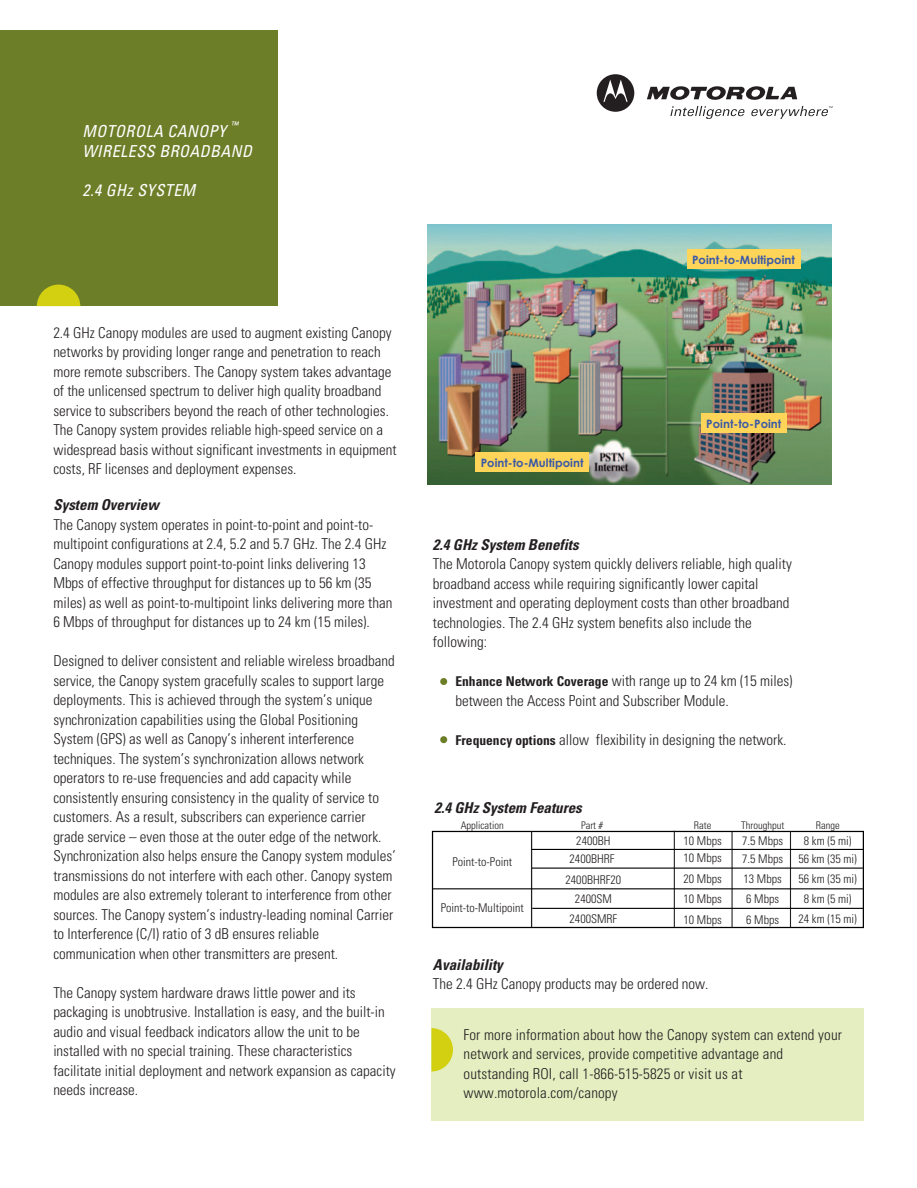
<style>
.page{position:relative;width:917px;height:1188px;background:#fff}
.page>*{position:absolute;margin:0;border:0;box-sizing:border-box;transform-origin:0 0}
.t1{font:italic condensed 16.5px "Univers";letter-spacing:.03em;color:#fff}
.t2{font:300 condensed 15px/19.5px "Univers";color:#231f20}
.t3{font:italic 700 condensed 15px "Univers";color:#231f20}
.t4{font:300 condensed 12.15px/20px "Univers";color:#231f20}
.t5{font:700 11.55px "Century Gothic";color:#3a59a7}
.t6{font:300 condensed 10.5px "Univers";color:#231f20}
.t7{font:italic condensed 9px "Univers";color:#fff}
.s1{font-weight:700;font-size:13.5px}
</style>
<div class="page">
<div style="left:0;top:30px;width:278px;height:276px;background:#6d7e28"></div>
<svg style="left:37px;top:285px;width:43px;height:21px"></svg>
<img style="left:427px;top:225px;width:404px;height:260px">
<div style="left:597px;top:74px;width:37px;height:38px;background:#231f20;border-radius:50%"></div>
<svg style="left:603px;top:80px;width:25px;height:22px"></svg>
<svg style="left:647px;top:86px;width:185px;height:33px"></svg>
<div style="left:475px;top:453px;width:114px;height:19px;background:#fed559"></div>
<div style="left:687px;top:250px;width:113px;height:19px;background:#fed559"></div>
<div style="left:701px;top:414px;width:86px;height:19px;background:#fed559"></div>
<div style="left:440px;top:678px;width:7px;height:7px;background:#6d7e28;border-radius:50%"></div>
<div style="left:440px;top:736px;width:7px;height:7px;background:#6d7e28;border-radius:50%"></div>
<div style="left:431px;top:1008px;width:433px;height:112px;background:#e4eec1"></div>
<svg style="left:431px;top:1028px;width:22px;height:44px"></svg>
<div style="left:432px;top:831px;width:432px;height:97px;border:1px solid #000"></div>
<hr style="left:531px;top:831px;width:1px;height:96px;background:#231f20">
<hr style="left:674px;top:831px;width:1px;height:96px;background:#231f20">
<hr style="left:731px;top:832px;width:2px;height:95px;background:#231f20">
<hr style="left:790px;top:831px;width:1px;height:96px;background:#231f20">
<hr style="left:432px;top:888px;width:431px;height:1px;background:#000">
<hr style="left:532px;top:868px;width:331px;height:1px;background:#000">
<hr style="left:532px;top:849px;width:331px;height:1px;background:#000">
<hr style="left:532px;top:908px;width:331px;height:1px;background:#000">
<p class="t7" style="left:231px;top:122px;width:9px">™</p>
<p class="t1" style="left:82px;top:145px;width:171px">WIRELESS BROADBAND</p>
<p class="t1" style="left:82px;top:184px;width:114px">2.4 GHz SYSTEM</p>
<p class="t1" style="left:82px;top:125px;width:145px">MOTOROLA CANOPY</p>
<p class="t2" style="left:53px;top:324px;width:345px">2.4 GHz Canopy modules are used to augment existing Canopy networks by providing longer range and penetration to reach more remote subscribers. The Canopy system takes advantage of the unlicensed spectrum to deliver high quality broadband service to subscribers beyond the reach of other technologies.<br>The Canopy system provides reliable high-speed service on a widespread basis without significant investments in equipment costs, RF licenses and deployment expenses.</p>
<p class="t3" style="left:53px;top:499px;width:107px">System Overview</p>
<p class="t2" style="left:53px;top:516px;width:341px">The Canopy system operates in point-to-point and point-to&shy;multipoint configurations at 2.4, 5.2 and 5.7 GHz. The 2.4 GHz Canopy modules support point-to-point links delivering 13<br>Mbps of effective throughput for distances up to 56 km (35 miles) as well as point-to-multipoint links delivering more than 6 Mbps of throughput for distances up to 24 km (15 miles).</p>
<p class="t2" style="left:53px;top:653px;width:344px">Designed to deliver consistent and reliable wireless broadband service, the Canopy system gracefully scales to support large deployments. This is achieved through the system’s unique synchronization capabilities using the Global Positioning System (GPS) as well as Canopy’s inherent interference techniques. The system’s synchronization allows network operators to re-use frequencies and add capacity while consistently ensuring consistency in the quality of service to customers. As a result, subscribers can experience carrier grade service – even those at the outer edge of the network.<br>Synchronization also helps ensure the Canopy system modules’ transmissions do not interfere with each other. Canopy system modules are also extremely tolerant to interference from other sources. The Canopy system’s industry-leading nominal Carrier to Interference (C/I) ratio of 3 dB ensures reliable communication when other transmitters are present.</p>
<p class="t2" style="left:53px;top:984px;width:344px">The Canopy system hardware draws little power and its packaging is unobtrusive. Installation is easy, and the built-in audio and visual feedback indicators allow the unit to be installed with no special training. These characteristics facilitate initial deployment and network expansion as capacity needs increase.</p>
<p class="t5" style="left:692px;top:253px;width:104px">Point-to-Multipoint</p>
<p class="t5" style="left:481px;top:456px;width:104px">Point-to-Multipoint</p>
<p class="t5" style="left:706px;top:417px;width:77px">Point-to-Point</p>
<p class="t3" style="left:433px;top:539px;width:147px">2.4 GHz System Benefits</p>
<p class="t2" style="left:433px;top:556px;width:360px">The Motorola Canopy system quickly delivers reliable, high quality broadband access while requiring significantly lower capital investment and operating deployment costs than other broadband technologies. The 2.4 GHz system benefits also include the following:</p>
<p class="t2" style="left:455px;top:673px;width:339px"><span class="s1">Enhance Network Coverage</span> with range up to 24 km (15 miles) between the Access Point and Subscriber Module.</p>
<p class="t2" style="left:455px;top:731px;width:333px"><span class="s1">Frequency options</span> allow flexibility in designing the network.</p>
<p class="t3" style="left:434px;top:802px;width:149px">2.4 GHz System Features</p>
<p class="t6" style="left:461px;top:822px;width:45px">Application</p>
<p class="t6" style="left:581px;top:821px;width:24px">Part #</p>
<p class="t6" style="left:694px;top:821px;width:19px">Rate</p>
<p class="t6" style="left:741px;top:821px;width:45px">Throughput</p>
<p class="t6" style="left:816px;top:821px;width:25px">Range</p>
<p class="t4" style="left:452px;top:853px;width:61px">Point-to-Point</p>
<p class="t4" style="left:441px;top:899px;width:85px">Point-to-Multipoint</p>
<p class="t4" style="left:576px;top:832px;width:36px">2400BH</p>
<p class="t4" style="left:566px;top:871px;width:57px;text-align:center">2400BHRF20<br>2400SM<br>2400SMRF</p>
<p class="t4" style="left:570px;top:850px;width:46px">2400BHRF</p>
<p class="t4" style="left:684px;top:832px;width:40px">10 Mbps</p>
<p class="t4" style="left:742px;top:832px;width:42px">7.5 Mbps</p>
<p class="t4" style="left:804px;top:832px;width:49px">8 km (5 mi)</p>
<p class="t4" style="left:684px;top:849px;width:40px">10 Mbps</p>
<p class="t4" style="left:742px;top:850px;width:42px">7.5 Mbps</p>
<p class="t4" style="left:798px;top:850px;width:60px">56 km (35 mi)</p>
<p class="t4" style="left:684px;top:870px;width:40px">20 Mbps</p>
<p class="t4" style="left:684px;top:890px;width:40px;line-height:20.4px">10 Mbps<br>10 Mbps</p>
<p class="t4" style="left:744px;top:870px;width:40px">13 Mbps</p>
<p class="t4" style="left:746px;top:890px;width:34px;line-height:20.4px">6 Mbps<br>6 Mbps</p>
<p class="t4" style="left:799px;top:870px;width:60px">56 km (35 mi)</p>
<p class="t4" style="left:799px;top:910px;width:60px">24 km (15 mi)</p>
<p class="t4" style="left:804px;top:890px;width:49px">8 km (5 mi)</p>
<p class="t3" style="left:433px;top:959px;width:72px">Availability</p>
<p class="t2" style="left:433px;top:976px;width:277px">The 2.4 GHz Canopy products may be ordered now.</p>
<p class="t2" style="left:463px;top:1026px;width:380px">For more information about how the Canopy system can extend your network and services, provide competitive advantage and outstanding ROI, call 1-866-515-5825 or visit us at www.motorola.com/canopy</p>
</div>
